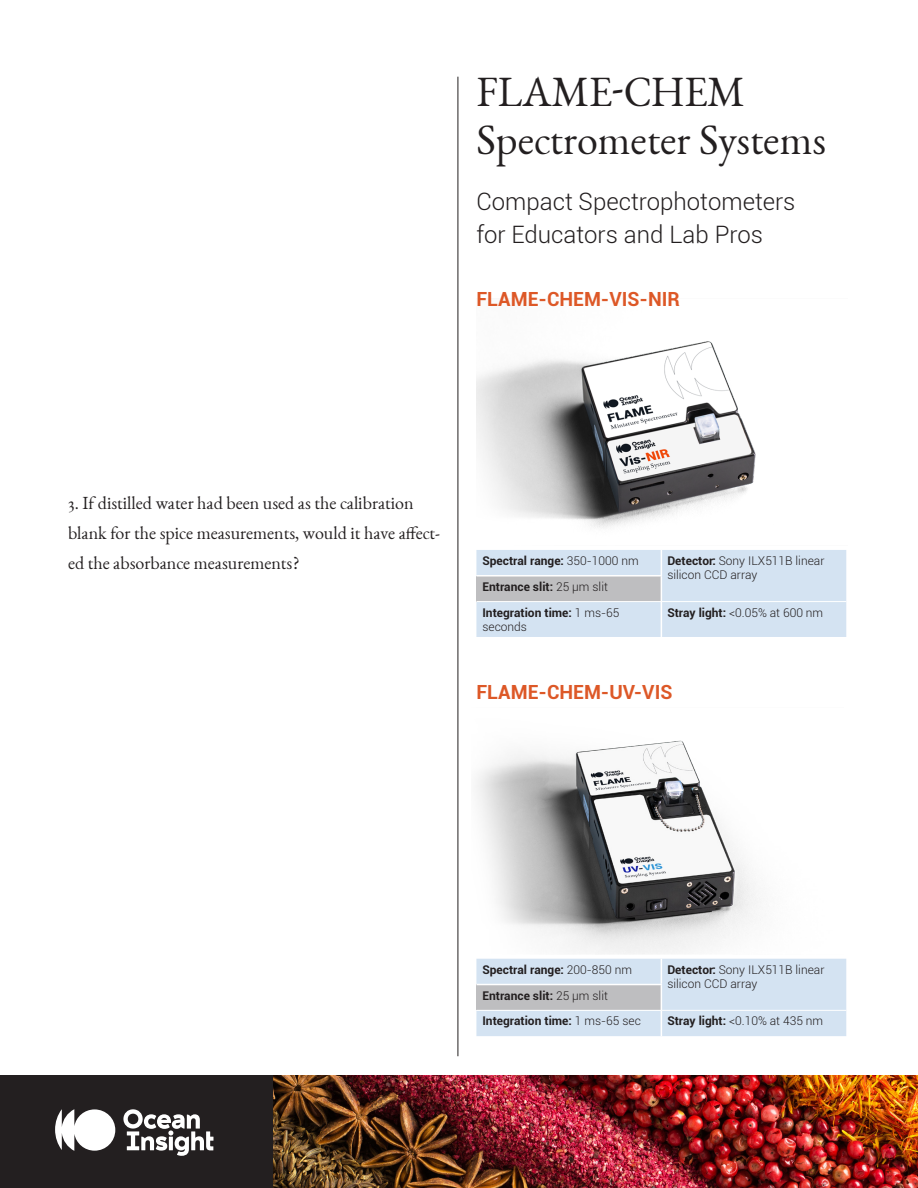
<style>
.page{position:relative;width:918px;height:1188px;background:#fff}
.page>*{position:absolute;margin:0;border:0;box-sizing:border-box;transform-origin:0 0}
.t1{font:42px "EB Garamond 12";color:#231f20}
.t2{font:300 24px "Roboto";color:#231f20}
.t3{font:700 19.5px "Roboto";color:#dd5827}
.t4{font:18px/30px "EB Garamond 12";color:#231f20}
.t5{font:700 12px/14.4px "Roboto";color:#231f20}
.t6{font:300 12px "Roboto";color:#231f20}
.s1{font-weight:300}
.s2{font-weight:700}
</style>
<div class="page">
<div style="left:0;top:1076px;width:918px;height:112px;background:#231f20"></div>
<img style="left:273px;top:1076px;width:645px;height:112px">
<svg style="left:55px;top:1109px;width:60px;height:42px"></svg>
<svg style="left:123px;top:1109px;width:90px;height:47px"></svg>
<img style="left:476px;top:341px;width:280px;height:187px">
<img style="left:476px;top:740px;width:282px;height:214px">
<hr style="left:458px;top:77px;width:1px;height:979px;background:#231f20">
<svg style="left:476px;top:550px;width:370px;height:87px;background:#d1deeb"></svg>
<hr style="left:661px;top:602px;width:1px;height:35px;background:#fff">
<hr style="left:476px;top:601px;width:185px;height:1px;background:#fff">
<hr style="left:661px;top:601px;width:185px;height:1px;background:#fff">
<svg style="left:476px;top:959px;width:370px;height:77px;background:#d1ddea"></svg>
<hr style="left:476px;top:1010px;width:185px;height:1px;background:#fff">
<hr style="left:661px;top:1010px;width:185px;height:1px;background:#fff">
<p class="t1" style="left:476px;top:65px;width:270px">FLAME-CHEM</p>
<p class="t1" style="left:476px;top:113px;width:351px">Spectrometer Systems</p>
<p class="t2" style="left:476px;top:185px;width:321px">Compact Spectrophotometers</p>
<p class="t2" style="left:476px;top:218px;width:288px">for Educators and Lab Pros</p>
<p class="t3" style="left:476px;top:285px;width:205px">FLAME-CHEM-VIS-NIR</p>
<p class="t4" style="left:68px;top:489px;width:374px">3. If distilled water had been used as the calibration blank for the spice measurements, would it have affect&shy;ed the absorbance measurements?</p>
<p class="t5" style="left:482px;top:553px;width:158px">Spectral range: <span class="s1">350-1000 nm</span></p>
<p class="t6" style="left:667px;top:552px;width:159px"><span class="s2">Detector:</span> Sony ILX511B linear</p>
<p class="t6" style="left:667px;top:567px;width:91px">silicon CCD array</p>
<p class="t5" style="left:482px;top:579px;width:127px">Entrance slit: <span class="s1">25 μm slit</span></p>
<p class="t5" style="left:482px;top:605px;width:139px">Integration time: <span class="s1">1 ms-65 seconds</span></p>
<p class="t6" style="left:667px;top:604px;width:157px"><span class="s2">Stray light:</span> &lt;0.05% at 600 nm</p>
<p class="t3" style="left:476px;top:679px;width:198px">FLAME-CHEM-UV-VIS</p>
<p class="t5" style="left:482px;top:962px;width:151px">Spectral range: <span class="s1">200-850 nm</span></p>
<p class="t6" style="left:667px;top:961px;width:159px"><span class="s2">Detector:</span> Sony ILX511B linear</p>
<p class="t6" style="left:667px;top:976px;width:91px">silicon CCD array</p>
<p class="t5" style="left:482px;top:988px;width:127px">Entrance slit: <span class="s1">25 μm slit</span></p>
<p class="t5" style="left:482px;top:1013px;width:160px">Integration time: <span class="s1">1 ms-65 sec</span></p>
<p class="t6" style="left:667px;top:1013px;width:157px"><span class="s2">Stray light:</span> &lt;0.10% at 435 nm</p>
</div>
